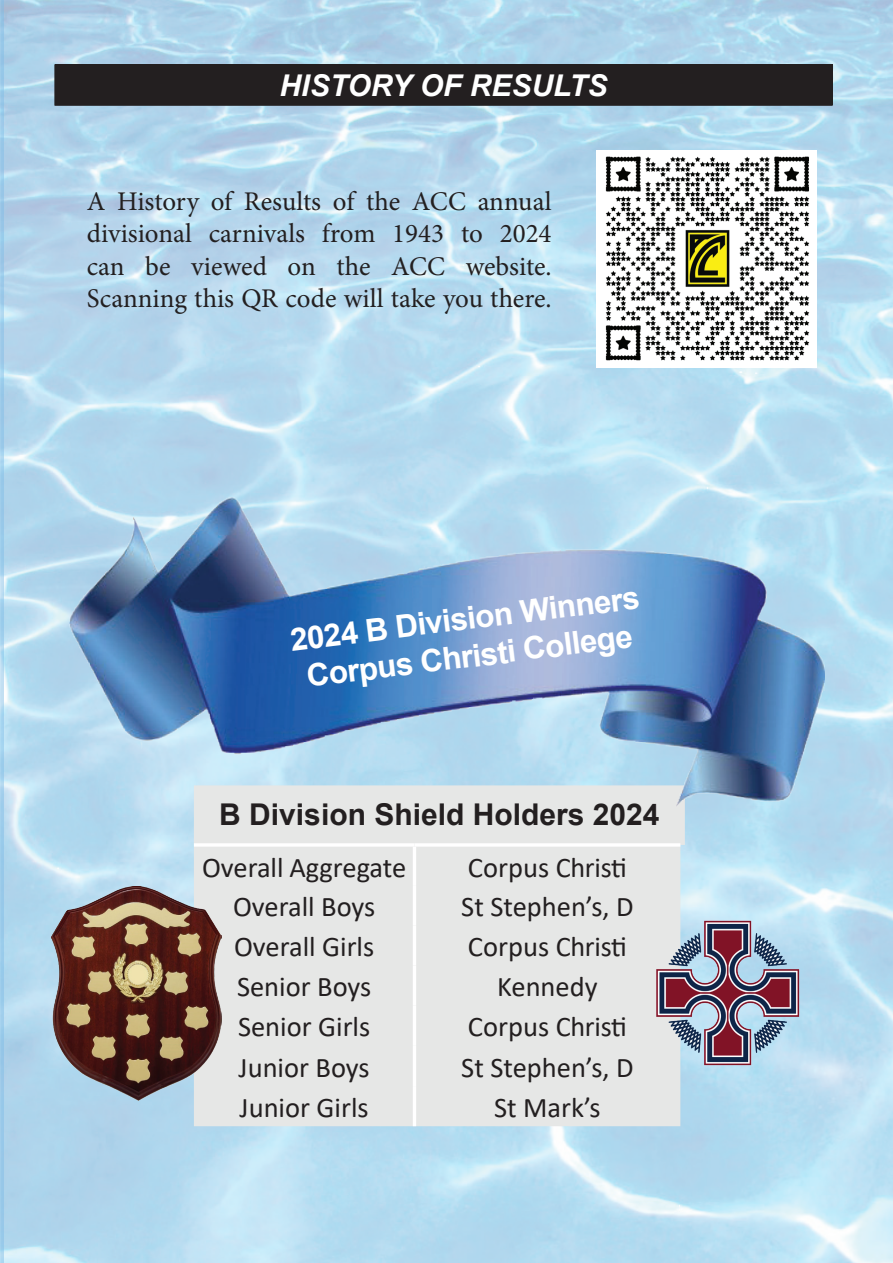
<style>
.page{position:relative;width:893px;height:1263px;background:#fff}
.page>*{position:absolute;margin:0;border:0;box-sizing:border-box;transform-origin:0 0}
.t1{font:700 31.5px/37.8px "Arial";color:#fff;text-align:center}
.t2{font:700 30px "Arial";color:#231f20}
.t3{font:italic 700 30px "Arial";color:#fff}
.t4{font:28.5px "Calibri";color:#231f20}
.t5{font:27px/32.4px "Minion Pro";color:#231f20;text-align:justify}
</style>
<div class="page">
<img style="left:3px;top:0;width:890px;height:1263px">
<img style="left:0;top:0;width:3px;height:1263px">
<img style="left:596px;top:151px;width:220px;height:216px">
<div style="left:55px;top:65px;width:777px;height:40px;background:#231f20"></div>
<hr style="left:54px;top:64px;width:779px;height:1px;background:#231f20">
<hr style="left:54px;top:105px;width:779px;height:1px;background:#231f20">
<hr style="left:54px;top:65px;width:1px;height:40px;background:#231f20">
<hr style="left:832px;top:65px;width:1px;height:40px;background:#231f20">
<div style="left:194px;top:823px;width:491px;height:303px;background:#e6e7e6"></div>
<hr style="left:413px;top:847px;width:3px;height:38px;background:#fff">
<hr style="left:413px;top:1006px;width:3px;height:40px;background:#fff">
<hr style="left:194px;top:843px;width:220px;height:4px;background:#fff">
<hr style="left:414px;top:843px;width:266px;height:4px;background:#f8f8f8">
<hr style="left:413px;top:885px;width:3px;height:40px;background:#fff">
<hr style="left:413px;top:1046px;width:3px;height:40px;background:#fff">
<hr style="left:413px;top:1086px;width:3px;height:40px;background:#fff">
<hr style="left:413px;top:925px;width:3px;height:40px;background:#fff">
<hr style="left:413px;top:965px;width:3px;height:41px;background:#fff">
<img style="left:51px;top:887px;width:170px;height:213px">
<img style="left:70px;top:473px;width:754px;height:350px">
<img style="left:633px;top:911px;width:190px;height:175px">
<p class="t3" style="left:280px;top:65px;width:329px">HISTORY OF RESULTS</p>
<p class="t5" style="left:87px;top:185px;width:466px">A History of Results of the ACC annual divisional carnivals from 1943 to 2024 can be viewed on the ACC website.<br>Scanning this QR code will take you there.</p>
<p class="t1" style="left:288px;top:621px;width:353px;rotate:-7deg">2024 B Division Winners<br>Corpus Christi College</p>
<p class="t2" style="left:219px;top:793px;width:442px">B Division Shield Holders 2024</p>
<p class="t4" style="left:202px;top:847px;width:206px">Overall Aggregate</p>
<p class="t4" style="left:468px;top:847px;width:160px">Corpus Christi</p>
<p class="t4" style="left:233px;top:887px;width:144px">Overall Boys</p>
<p class="t4" style="left:461px;top:887px;width:174px">St Stephen’s, D</p>
<p class="t4" style="left:234px;top:927px;width:142px">Overall Girls</p>
<p class="t4" style="left:468px;top:927px;width:160px">Corpus Christi</p>
<p class="t4" style="left:237px;top:967px;width:136px">Senior Boys</p>
<p class="t4" style="left:497px;top:967px;width:102px">Kennedy</p>
<p class="t4" style="left:238px;top:1007px;width:134px">Senior Girls</p>
<p class="t4" style="left:468px;top:1007px;width:160px">Corpus Christi</p>
<p class="t4" style="left:239px;top:1047px;width:133px">Junior Boys</p>
<p class="t4" style="left:461px;top:1047px;width:174px">St Stephen’s, D</p>
<p class="t4" style="left:240px;top:1087px;width:131px">Junior Girls</p>
<p class="t4" style="left:494px;top:1087px;width:108px">St Mark’s</p>
</div>
